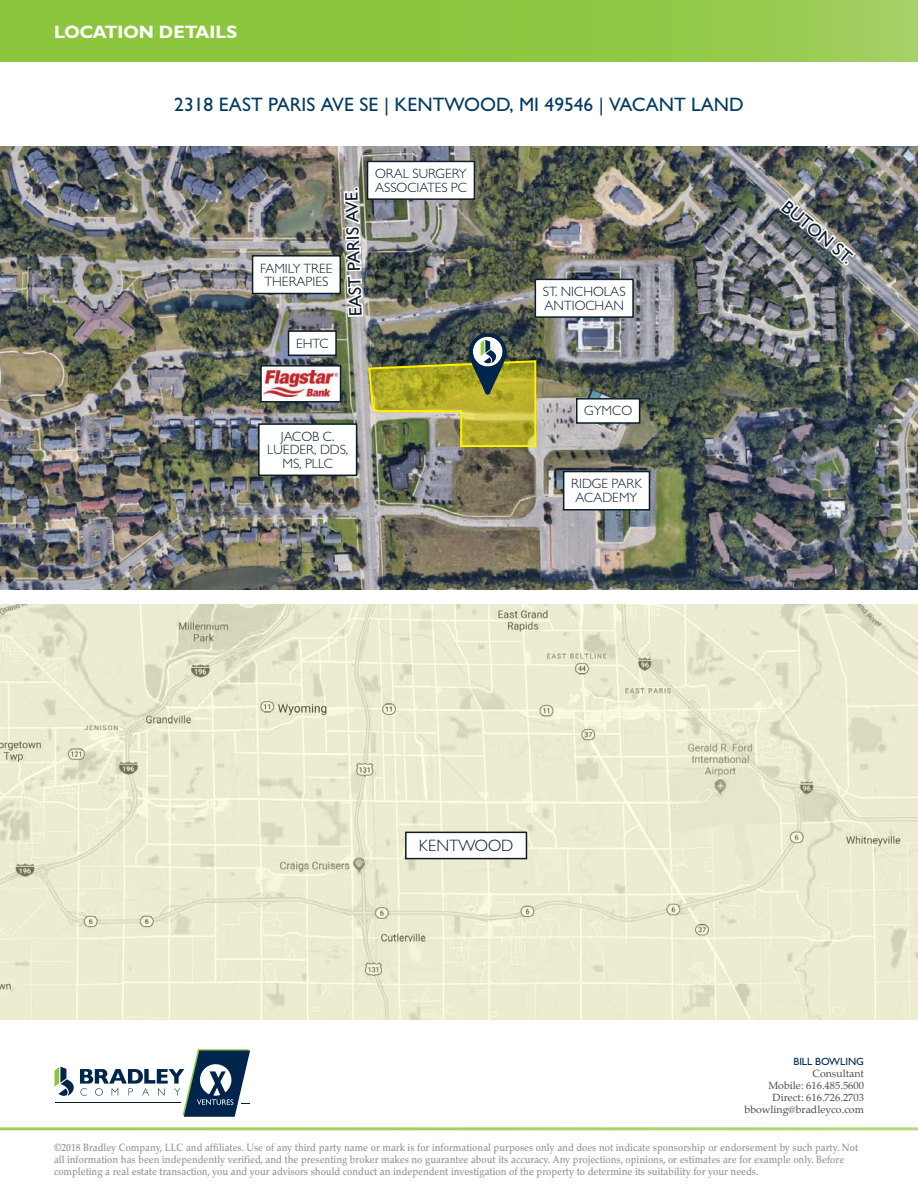
<style>
.page{position:relative;width:918px;height:1188px;background:#fff}
.page>*{position:absolute;margin:0;border:0;box-sizing:border-box;transform-origin:0 0}
.t1{font:500 19.5px "Gill Sans MT Std";color:#033c62}
.t2{font:500 18px "Gill Sans MT Std";color:#0a1d2a}
.t3{font:700 18px "Gill Sans MT Std";color:#fff}
.t4{font:300 16.5px "Gill Sans MT Std";color:#0a1d2a}
.t5{font:300 13.5px/13.5px "Gill Sans MT Std";color:#0a1d2a;text-align:center}
.t6{font:500 10.5px/12px "Palatino LT Std";color:#939598;scale:.9 1}
.t7{font:10.5px/12px "Palatino Linotype";color:#4b4c4d;text-align:right}
.t8{font:500 10.5px "Gill Sans MT Std";color:#00254c}
</style>
<div class="page">
<svg style="left:0;top:0;width:918px;height:62px;background:#90c745"></svg>
<svg style="left:55px;top:1049px;width:195px;height:68px"></svg>
<img style="left:0;top:147px;width:918px;height:443px">
<svg style="left:341px;top:187px;width:24px;height:131px"></svg>
<img style="left:777px;top:196px;width:81px;height:69px">
<div style="left:261px;top:366px;width:80px;height:36px;background:#fff"></div>
<img style="left:264px;top:371px;width:74px;height:26px">
<div style="left:260px;top:365px;width:81px;height:38px;border:2px solid #0a1d2a"></div>
<img style="left:0;top:605px;width:918px;height:415px">
<div style="left:406px;top:832px;width:120px;height:27px;background:#fff"></div>
<div style="left:405px;top:832px;width:122px;height:27px;border:2px solid #0a1d2a"></div>
<div style="left:535px;top:279px;width:98px;height:38px;background:#fff"></div>
<div style="left:535px;top:279px;width:99px;height:39px;border:2px solid #0a1d2a"></div>
<div style="left:259px;top:424px;width:98px;height:51px;background:#fff"></div>
<div style="left:258px;top:423px;width:99px;height:53px;border:2px solid #0a1d2a"></div>
<div style="left:253px;top:256px;width:87px;height:38px;background:#fff"></div>
<div style="left:252px;top:255px;width:89px;height:39px;border:2px solid #0a1d2a"></div>
<div style="left:368px;top:161px;width:106px;height:38px;background:#fff"></div>
<div style="left:367px;top:161px;width:108px;height:39px;border:2px solid #0a1d2a"></div>
<div style="left:289px;top:331px;width:47px;height:24px;background:#fff"></div>
<div style="left:288px;top:330px;width:49px;height:26px;border:2px solid #0a1d2a"></div>
<div style="left:564px;top:472px;width:85px;height:38px;background:#fff"></div>
<div style="left:563px;top:471px;width:87px;height:40px;border:2px solid #0a1d2a"></div>
<div style="left:577px;top:399px;width:63px;height:24px;background:#fff"></div>
<div style="left:576px;top:398px;width:64px;height:26px;border:2px solid #0a1d2a"></div>
<img style="left:367px;top:333px;width:170px;height:115px">
<h2 class="t3" style="left:54px;top:21px;width:185px">LOCATION DETAILS</h2>
<h1 class="t1" style="left:174px;top:93px;width:571px">2318 EAST PARIS AVE SE | KENTWOOD, MI 49546 | VACANT LAND</h1>
<p class="t5" style="left:260px;top:261px;width:74px">FAMILY TREE<br>THERAPIES</p>
<p class="t5" style="left:296px;top:336px;width:34px">EHTC</p>
<p class="t5" style="left:375px;top:167px;width:93px;text-align:left">ORAL SURGERY<br>ASSOCIATES PC</p>
<h2 class="t2" style="left:345px;top:317px;width:130px;rotate:-92deg">EAST PARIS AVE.</h2>
<h2 class="t2" style="left:791px;top:196px;width:89px;rotate:40deg">BUTON ST.</h2>
<p class="t5" style="left:543px;top:285px;width:84px;text-align:left">ST. NICHOLAS<br>ANTIOCHAN</p>
<p class="t5" style="left:584px;top:404px;width:49px">GYMCO</p>
<p class="t5" style="left:267px;top:429px;width:83px">JACOB C.<br>LUEDER, DDS,<br>MS, PLLC</p>
<p class="t5" style="left:571px;top:477px;width:72px">RIDGE PARK<br>ACADEMY</p>
<h3 class="t4" style="left:419px;top:836px;width:96px">KENTWOOD</h3>
<p class="t8" style="left:793px;top:1056px;width:72px">BILL BOWLING</p>
<p class="t7" style="left:745px;top:1067px;width:121px">Consultant<br>Mobile: 616.485.5600<br>Direct: 616.726.2703 bbowling@bradleyco.com</p>
<p class="t6" style="left:54px;top:1141px;width:895px">©2018 Bradley Company, LLC and affiliates. Use of any third party name or mark is for informational purposes only and does not indicate sponsorship or endorsement by such party. Not all information has been independently verified, and the presenting broker makes no guarantee about its accuracy. Any projections, opinions, or estimates are for example only. Before completing a real estate transaction, you and your advisors should conduct an independent investigation of the property to determine its suitability for your needs.</p>
</div>
